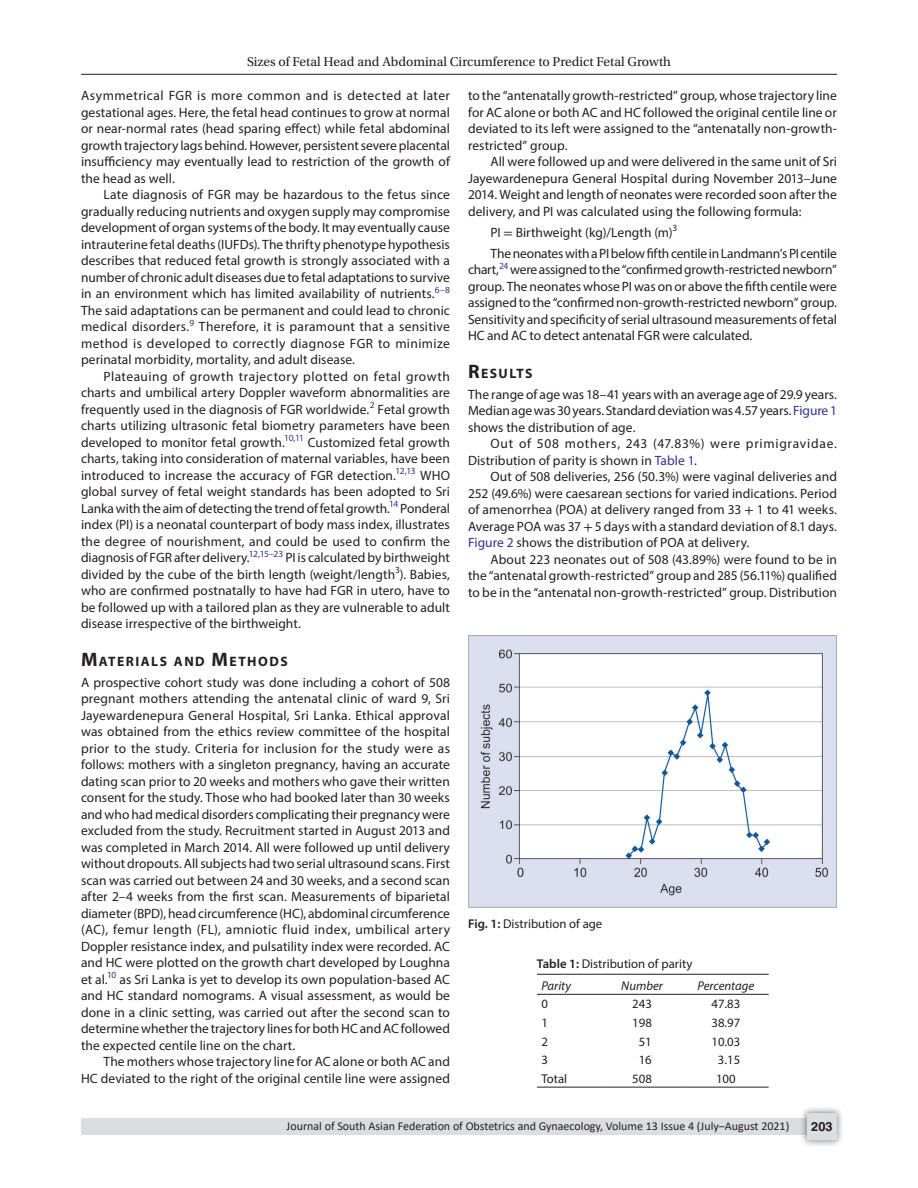
<style>
.page{position:relative;width:918px;height:1188px;background:#fff}
.page>*{position:absolute;margin:0;border:0;box-sizing:border-box;transform-origin:0 0}
.Head-1{font:700 13.65px "Myriad Pro";letter-spacing:.105em;color:#231f20}
.Para-Indent{font:13.5px/16.5px "Myriad Pro";letter-spacing:.005em;color:#231f20;text-align:justify}
.Para-NoIndent{font:13.5px/16.5px "Myriad Pro";color:#231f20;text-align:justify}
.Para-Indent-2{font:13.5px/16.5px "Myriad Pro";letter-spacing:.03em;color:#231f20}
.t1{font:13.5px "Utopia Std";color:#231f20}
.TableBody{font:12.75px "Myriad Pro";color:#231f20}
.TableCaption{font:12.75px "Myriad Pro";color:#231f20}
.FigCaption{font:12.75px "Myriad Pro";color:#231f20}
.TableHeader{font:italic 12.75px "Myriad Pro";color:#231f20}
.t2{font:700 12.75px "Helvetica LT Std";color:#231f20}
.t3{font:12px "Calibri";color:#231f20}
.s1{font-size:19.5px}
.s2{font-family:"STIX General"}
.s3{color:#2e3092}
.s4{font-weight:600}
</style>
<div class="page">
<div style="left:81px;top:1119px;width:756px;height:16px;background:#dcdddf"></div>
<div style="left:800px;top:1106px;width:44px;height:41px;background:#231f20;opacity:.61"></div>
<div style="left:807px;top:1113px;width:30px;height:27px;background:#dcdddf;border-radius:2px"></div>
<hr style="left:81px;top:74px;width:756px;height:1px;background:#231f20">
<img style="left:469px;top:636px;width:368px;height:271px">
<hr style="left:537px;top:974px;width:64px;height:1px;background:#231f20">
<hr style="left:601px;top:974px;width:82px;height:1px;background:#231f20">
<hr style="left:683px;top:974px;width:86px;height:1px;background:#231f20">
<hr style="left:537px;top:994px;width:64px;height:1px;background:#231f20">
<hr style="left:601px;top:994px;width:82px;height:1px;background:#231f20">
<hr style="left:683px;top:994px;width:86px;height:1px;background:#231f20">
<hr style="left:537px;top:1087px;width:64px;height:1px;background:#231f20">
<hr style="left:601px;top:1087px;width:82px;height:1px;background:#231f20">
<hr style="left:683px;top:1087px;width:86px;height:1px;background:#231f20">
<p class="t1" style="left:247px;top:55px;width:425px">Sizes of Fetal Head and Abdominal Circumference to Predict Fetal Growth</p>
<p class="Para-Indent" style="left:81px;top:87px;width:371px">Asymmetrical FGR is more common and is detected at later gestational ages. Here, the fetal head continues to grow at normal or near-normal rates (head sparing effect) while fetal abdominal growth trajectory lags behind. However, persistent severe placental insufficiency may eventually lead to restriction of the growth of the head as well.</p>
<p class="Para-Indent" style="left:81px;top:186px;width:371px;text-indent:22px">Late diagnosis of FGR may be hazardous to the fetus since gradually reducing nutrients and oxygen supply may compromise development of organ systems of the body. It may eventually cause intrauterine fetal deaths (IUFDs). The thrifty phenotype hypothesis describes that reduced fetal growth is strongly associated with a number of chronic adult diseases due to fetal adaptations to survive in an environment which has limited availability of nutrients.<sup>6–8<br></sup>The said adaptations can be permanent and could lead to chronic medical disorders.<sup>9</sup> Therefore, it is paramount that a sensitive method is developed to correctly diagnose FGR to minimize perinatal morbidity, mortality, and adult disease.</p>
<p class="Para-Indent" style="left:81px;top:368px;width:371px;text-indent:22px">Plateauing of growth trajectory plotted on fetal growth charts and umbilical artery Doppler waveform abnormalities are frequently used in the diagnosis of FGR worldwide.<sup>2</sup> Fetal growth charts utilizing ultrasonic fetal biometry parameters have been developed to monitor fetal growth.<sup>10,11</sup> Customized fetal growth charts, taking into consideration of maternal variables, have been introduced to increase the accuracy of FGR detection.<sup>12,13</sup> WHO global survey of fetal weight standards has been adopted to Sri Lanka with the aim of detecting the trend of fetal growth.<sup>14</sup> Ponderal index (PI) is a neonatal counterpart of body mass index, illustrates the degree of nourishment, and could be used to confirm the diagnosis of FGR after delivery.<sup>12,15–23</sup> PI is calculated by birthweight divided by the cube of the birth length (weight/length<sup>3</sup>). Babies, who are confirmed postnatally to have had FGR in utero, have to be followed up with a tailored plan as they are vulnerable to adult disease irrespective of the birthweight.</p>
<p class="Head-1" style="left:81px;top:652px;width:208px"><span class="s1">M</span>ATERIALS AND <span class="s1">M</span>ETHODS</p>
<p class="Para-NoIndent" style="left:81px;top:674px;width:371px">A prospective cohort study was done including a cohort of 508 pregnant mothers attending the antenatal clinic of ward 9, Sri Jayewardenepura General Hospital, Sri Lanka. Ethical approval was obtained from the ethics review committee of the hospital prior to the study. Criteria for inclusion for the study were as follows: mothers with a singleton pregnancy, having an accurate dating scan prior to 20 weeks and mothers who gave their written consent for the study. Those who had booked later than 30 weeks and who had medical disorders complicating their pregnancy were excluded from the study. Recruitment started in August 2013 and was completed in March 2014. All were followed up until delivery without dropouts. All subjects had two serial ultrasound scans. First scan was carried out between 24 and 30 weeks, and a second scan after 2–4 weeks from the first scan. Measurements of biparietal diameter (BPD), head circumference (HC), abdominal circumference (AC), femur length (FL), amniotic fluid index, umbilical artery Doppler resistance index, and pulsatility index were recorded. AC and HC were plotted on the growth chart developed by Loughna et al.<sup>10</sup> as Sri Lanka is yet to develop its own population-based AC and HC standard nomograms. A visual assessment, as would be done in a clinic setting, was carried out after the second scan to determine whether the trajectory lines for both HC and AC followed the expected centile line on the chart.</p>
<p class="Para-Indent" style="left:81px;top:1053px;width:370px;text-align:right">The mothers whose trajectory line for AC alone or both AC and<br>HC deviated to the right of the original centile line were assigned</p>
<p class="Para-Indent" style="left:468px;top:87px;width:371px">to the “antenatally growth-restricted” group, whose trajectory line for AC alone or both AC and HC followed the original centile line or deviated to its left were assigned to the “antenatally non-growth&shy;restricted” group.</p>
<p class="Para-Indent" style="left:468px;top:153px;width:371px;text-indent:22px">All were followed up and were delivered in the same unit of Sri Jayewardenepura General Hospital during November 2013–June 2014. Weight and length of neonates were recorded soon after the delivery, and PI was calculated using the following formula:</p>
<p class="Para-Indent" style="left:490px;top:224px;width:188px">PI <span class="s2">=</span> Birthweight (kg)/Length (m)<sup>3</sup></p>
<p class="Para-Indent" style="left:468px;top:245px;width:371px;text-indent:22px">The neonates with a PI below fifth centile in Landmann’s PI centile chart,<sup>24</sup> were assigned to the “confirmed growth-restricted newborn” group. The neonates whose PI was on or above the fifth centile were assigned to the “confirmed non-growth-restricted newborn” group.<br>Sensitivity and specificity of serial ultrasound measurements of fetal HC and AC to detect antenatal FGR were calculated.</p>
<p class="Head-1" style="left:468px;top:364px;width:66px"><span class="s1">R</span>ESULTS</p>
<p class="Para-NoIndent" style="left:468px;top:386px;width:371px">The range of age was 18–41 years with an average age of 29.9 years.<br>Median age was 30 years. Standard deviation was 4.57 years. <span class="s3">Figure 1 </span>shows the distribution of age.</p>
<p class="Para-Indent-2" style="left:468px;top:435px;width:371px;text-indent:22px">Out of 508 mothers, 243 (47.83%) were primigravidae.<br>Distribution of parity is shown in <span class="s3">Table 1</span>.</p>
<p class="Para-Indent" style="left:468px;top:468px;width:371px;text-indent:22px">Out of 508 deliveries, 256 (50.3%) were vaginal deliveries and 252 (49.6%) were caesarean sections for varied indications. Period of amenorrhea (POA) at delivery ranged from 33 <span class="s2">+</span> 1 to 41 weeks.<br>Average POA was 37 <span class="s2">+</span> 5 days with a standard deviation of 8.1 days.<br><span class="s3">Figure 2</span> shows the distribution of POA at delivery.</p>
<p class="Para-Indent" style="left:468px;top:551px;width:371px;text-indent:22px">About 223 neonates out of 508 (43.89%) were found to be in the “antenatal growth-restricted” group and 285 (56.11%) qualified to be in the “antenatal non-growth-restricted” group. Distribution</p>
<p class="FigCaption" style="left:468px;top:916px;width:136px"><span class="s4">Fig. 1:</span> Distribution of age</p>
<p class="TableCaption" style="left:537px;top:956px;width:157px"><span class="s4">Table 1:</span> Distribution of parity</p>
<p class="TableHeader" style="left:541px;top:978px;width:31px">Parity</p>
<p class="TableHeader" style="left:621px;top:978px;width:43px">Number</p>
<p class="TableHeader" style="left:697px;top:978px;width:58px">Percentage</p>
<p class="TableBody" style="left:541px;top:996px;width:8px">0</p>
<p class="TableBody" style="left:632px;top:996px;width:21px">243</p>
<p class="TableBody" style="left:712px;top:996px;width:30px">47.83</p>
<p class="TableBody" style="left:541px;top:1015px;width:8px">1</p>
<p class="TableBody" style="left:632px;top:1015px;width:21px">198</p>
<p class="TableBody" style="left:712px;top:1015px;width:30px">38.97</p>
<p class="TableBody" style="left:541px;top:1033px;width:8px">2</p>
<p class="TableBody" style="left:639px;top:1033px;width:15px">51</p>
<p class="TableBody" style="left:712px;top:1033px;width:30px">10.03</p>
<p class="TableBody" style="left:541px;top:1052px;width:8px">3</p>
<p class="TableBody" style="left:639px;top:1052px;width:15px">16</p>
<p class="TableBody" style="left:718px;top:1052px;width:24px">3.15</p>
<p class="TableBody" style="left:541px;top:1070px;width:27px">Total</p>
<p class="TableBody" style="left:632px;top:1070px;width:21px">508</p>
<p class="TableBody" style="left:716px;top:1070px;width:21px">100</p>
<p class="t3" style="left:287px;top:1117px;width:504px">Journal of South Asian Federation of Obstetrics and Gynaecology, Volume 13 Issue 4 (July–August 2021)</p>
<p class="t2" style="left:811px;top:1119px;width:23px">203</p>
</div>
